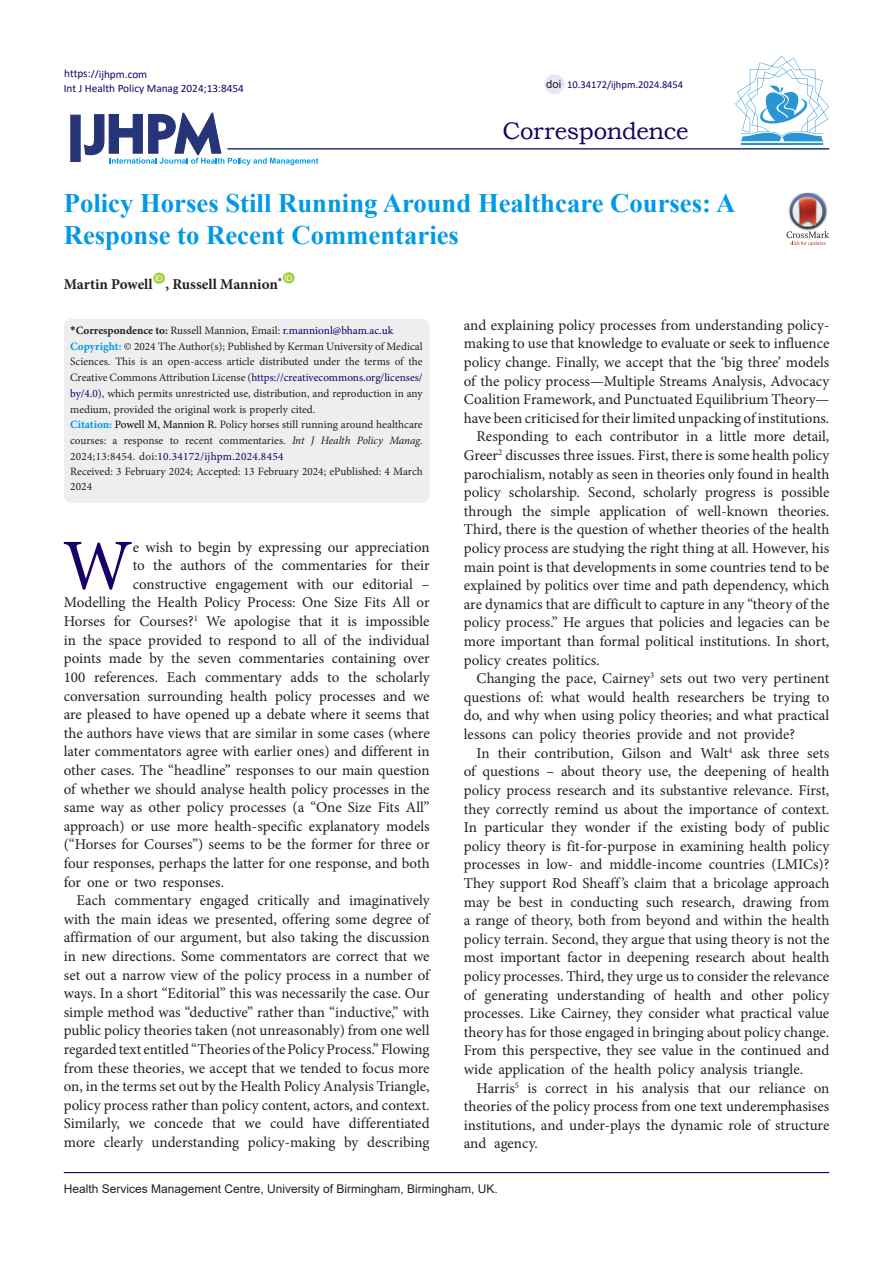
<style>
.page{position:relative;width:893px;height:1263px;background:#fff}
.page>*{position:absolute;margin:0;border:0;box-sizing:border-box;transform-origin:0 0}
.Normal__Web{font:72.3px "Minion Pro";color:#190066}
.Default{font:700 26.7px/31.5px "Times New Roman";color:#0099e5}
.t1{font:24px "Bookman Old Style";letter-spacing:-.015em;color:#190066}
.Pa5{font:15px/18.6px "Minion Pro";color:#231f20;text-align:justify}
.Normal__Web-2{font:15px "Minion Pro";color:#231f20}
.Default-2{font:700 15px "Minion Pro";letter-spacing:-.005em;color:#231f20}
.t2{font:12px "Arial";color:#231f20}
.Default-3{font:11.25px/15.8px "Minion Pro";color:#231f20;text-align:justify}
.t3{font:11.25px "Calibri";color:#190066}
.t4{font:11.25px "Arial";color:#231f20}
.t5{font:10.5px "Calibri";color:#190066}
.t6{font:7.8px "Arial";color:#fff}
.s1{font-family:"Calibri";font-weight:700}
.s2{font-weight:700}
.s3{color:#050066}
.s4{font-weight:700;color:#0099e5}
.s5{color:#190066}
.s6{color:#000}
.s7{font-style:italic}
</style>
<div class="page">
<svg style="left:84px;top:112px;width:234px;height:53px"></svg>
<div style="left:70px;top:115px;width:11px;height:47px;background:#273578;border:1px solid #273578"></div>
<div style="left:153px;top:272px;width:12px;height:12px;background:#a6ce39;border-radius:50%"></div>
<div style="left:283px;top:272px;width:12px;height:11px;background:#a6ce39;border-radius:50%"></div>
<hr style="left:227px;top:148px;width:602px;height:2px;background:#273578">
<hr style="left:64px;top:1172px;width:765px;height:1px;background:#190066">
<hr style="left:741px;top:143px;width:82px;height:2px;background:#2995d2">
<svg style="left:735px;top:56px;width:94px;height:85px"></svg>
<div style="left:544px;top:74px;width:21px;height:20px;background:#e6e6fa;border-radius:50%"></div>
<svg style="left:786px;top:193px;width:43px;height:53px"></svg>
<div style="left:64px;top:319px;width:366px;height:184px;background:#eee;border-radius:8px"></div>
<p class="t3" style="left:64px;top:66px;width:85px">https://ijhpm.com</p>
<p class="t3" style="left:64px;top:81px;width:182px">Int J Health Policy Manag 2024;13:8454</p>
<p class="t4" style="left:546px;top:76px;width:17px">doi</p>
<p class="t5" style="left:567px;top:77px;width:118px">10.34172/ijhpm.2024.8454</p>
<p class="t1" style="left:502px;top:115px;width:188px">Correspondence</p>
<p class="Default" style="left:64px;top:187px;width:673px">Policy Horses Still Running Around Healthcare Courses: A<br>Response to Recent Commentaries</p>
<p class="Default-2" style="left:64px;top:274px;width:90px">Martin Powell</p>
<p class="t6" style="left:155px;top:273px;width:9px">ID</p>
<p class="Default-2" style="left:165px;top:274px;width:118px">, Russell Mannion<sup>*</sup></p>
<p class="t6" style="left:285px;top:273px;width:9px">ID</p>
<p class="Default-3" style="left:70px;top:322px;width:325px"><span class="s1">*</span><span class="s2">Correspondence to:</span> Russell Mannion, Email: <span class="s3">r.mannionl@bham.ac.uk</span></p>
<p class="Default-3" style="left:70px;top:338px;width:354px"><span class="s4">Copyright:</span> © 2024 The Author(s); Published by Kerman University of Medical Sciences. This is an open-access article distributed under the terms of the Creative Commons Attribution License (<span class="s5">https://creativecommons.org/licenses/ by/4.0)</span>, which permits unrestricted use, distribution, and reproduction in any medium, provided the original work is properly cited.</p>
<p class="Default-3" style="left:70px;top:417px;width:354px"><span class="s4">Citation:</span> <span class="s6">Powell M, Mannion R</span>. Policy horses still running around healthcare courses: a response to recent commentaries. <span class="s7">Int J Health Policy Manag.<br></span>2024;13:8454. doi:<span class="s5">10.34172/ijhpm.2024.8454</span></p>
<p class="Default-3" style="left:70px;top:464px;width:354px;line-height:15px">Received: 3 February 2024; Accepted: 13 February 2024; ePublished: 4 March<br>2024</p>
<p class="Normal__Web" style="left:63px;top:517px;width:72px">W</p>
<p class="Normal__Web-2" style="left:133px;top:537px;width:298px">e wish to begin by expressing our appreciation</p>
<p class="Normal__Web-2" style="left:133px;top:555px;width:298px">to the authors of the commentaries for their</p>
<p class="Normal__Web-2" style="left:133px;top:574px;width:298px">constructive engagement with our editorial –</p>
<p class="Normal__Web-2" style="left:64px;top:593px;width:367px">Modelling the Health Policy Process: One Size Fits All or</p>
<p class="Normal__Web-2" style="left:64px;top:611px;width:367px">Horses for Courses?<sup>1</sup> We apologise that it is impossible</p>
<p class="Normal__Web-2" style="left:64px;top:630px;width:367px">in the space provided to respond to all of the individual</p>
<p class="Normal__Web-2" style="left:64px;top:648px;width:367px">points made by the seven commentaries containing over</p>
<p class="Normal__Web-2" style="left:64px;top:667px;width:367px">100 references. Each commentary adds to the scholarly</p>
<p class="Normal__Web-2" style="left:64px;top:686px;width:367px">conversation surrounding health policy processes and we</p>
<p class="Normal__Web-2" style="left:64px;top:704px;width:367px">are pleased to have opened up a debate where it seems that</p>
<p class="Normal__Web-2" style="left:64px;top:723px;width:367px">the authors have views that are similar in some cases (where</p>
<p class="Normal__Web-2" style="left:64px;top:741px;width:367px">later commentators agree with earlier ones) and different in</p>
<p class="Normal__Web-2" style="left:64px;top:760px;width:367px">other cases. The “headline” responses to our main question</p>
<p class="Normal__Web-2" style="left:64px;top:779px;width:367px">of whether we should analyse health policy processes in the</p>
<p class="Normal__Web-2" style="left:64px;top:797px;width:367px">same way as other policy processes (a “One Size Fits All”</p>
<p class="Normal__Web-2" style="left:64px;top:816px;width:367px">approach) or use more health-specific explanatory models</p>
<p class="Normal__Web-2" style="left:64px;top:834px;width:367px">(“Horses for Courses”) seems to be the former for three or</p>
<p class="Normal__Web-2" style="left:64px;top:853px;width:367px">four responses, perhaps the latter for one response, and both</p>
<p class="Normal__Web-2" style="left:64px;top:872px;width:162px">for one or two responses.</p>
<p class="Pa5" style="left:64px;top:891px;width:367px;text-indent:13px">Each commentary engaged critically and imaginatively with the main ideas we presented, offering some degree of affirmation of our argument, but also taking the discussion in new directions. Some commentators are correct that we set out a narrow view of the policy process in a number of ways. In a short “Editorial” this was necessarily the case. Our simple method was “deductive” rather than “inductive,” with public policy theories taken (not unreasonably) from one well regarded text entitled “Theories of the Policy Process.” Flowing from these theories, we accept that we tended to focus more on, in the terms set out by the Health Policy Analysis Triangle, policy process rather than policy content, actors, and context.<br>Similarly, we concede that we could have differentiated more clearly understanding policy-making by describing</p>
<p class="Pa5" style="left:464px;top:316px;width:367px">and explaining policy processes from understanding policy&shy;making to use that knowledge to evaluate or seek to influence policy change. Finally, we accept that the ‘big three’ models of the policy process—Multiple Streams Analysis, Advocacy Coalition Framework, and Punctuated Equilibrium Theory— have been criticised for their limited unpacking of institutions.</p>
<p class="Pa5" style="left:464px;top:427px;width:367px;text-indent:13px">Responding to each contributor in a little more detail, Greer<sup>2</sup> discusses three issues. First, there is some health policy parochialism, notably as seen in theories only found in health policy scholarship. Second, scholarly progress is possible through the simple application of well-known theories.<br>Third, there is the question of whether theories of the health policy process are studying the right thing at all. However, his main point is that developments in some countries tend to be explained by politics over time and path dependency, which are dynamics that are difficult to capture in any “theory of the policy process.” He argues that policies and legacies can be more important than formal political institutions. In short, policy creates politics.</p>
<p class="Pa5" style="left:464px;top:669px;width:367px;text-indent:13px">Changing the pace, Cairney<sup>3</sup> sets out two very pertinent questions of: what would health researchers be trying to do, and why when using policy theories; and what practical lessons can policy theories provide and not provide?</p>
<p class="Pa5" style="left:464px;top:744px;width:367px;text-indent:13px">In their contribution, Gilson and Walt<sup>4</sup> ask three sets of questions – about theory use, the deepening of health policy process research and its substantive relevance. First, they correctly remind us about the importance of context.<br>In particular they wonder if the existing body of public policy theory is fit-for-purpose in examining health policy processes in low- and middle-income countries (LMICs)?<br>They support Rod Sheaff ’s claim that a bricolage approach may be best in conducting such research, drawing from a range of theory, both from beyond and within the health policy terrain. Second, they argue that using theory is not the most important factor in deepening research about health policy processes. Third, they urge us to consider the relevance of generating understanding of health and other policy processes. Like Cairney, they consider what practical value theory has for those engaged in bringing about policy change.<br>From this perspective, they see value in the continued and wide application of the health policy analysis triangle.</p>
<p class="Pa5" style="left:464px;top:1078px;width:367px;text-indent:13px">Harris<sup>5</sup> is correct in his analysis that our reliance on theories of the policy process from one text underemphasises institutions, and under-plays the dynamic role of structure and agency.</p>
<p class="t2" style="left:64px;top:1180px;width:436px">Health Services Management Centre, University of Birmingham, Birmingham, UK.</p>
</div>
